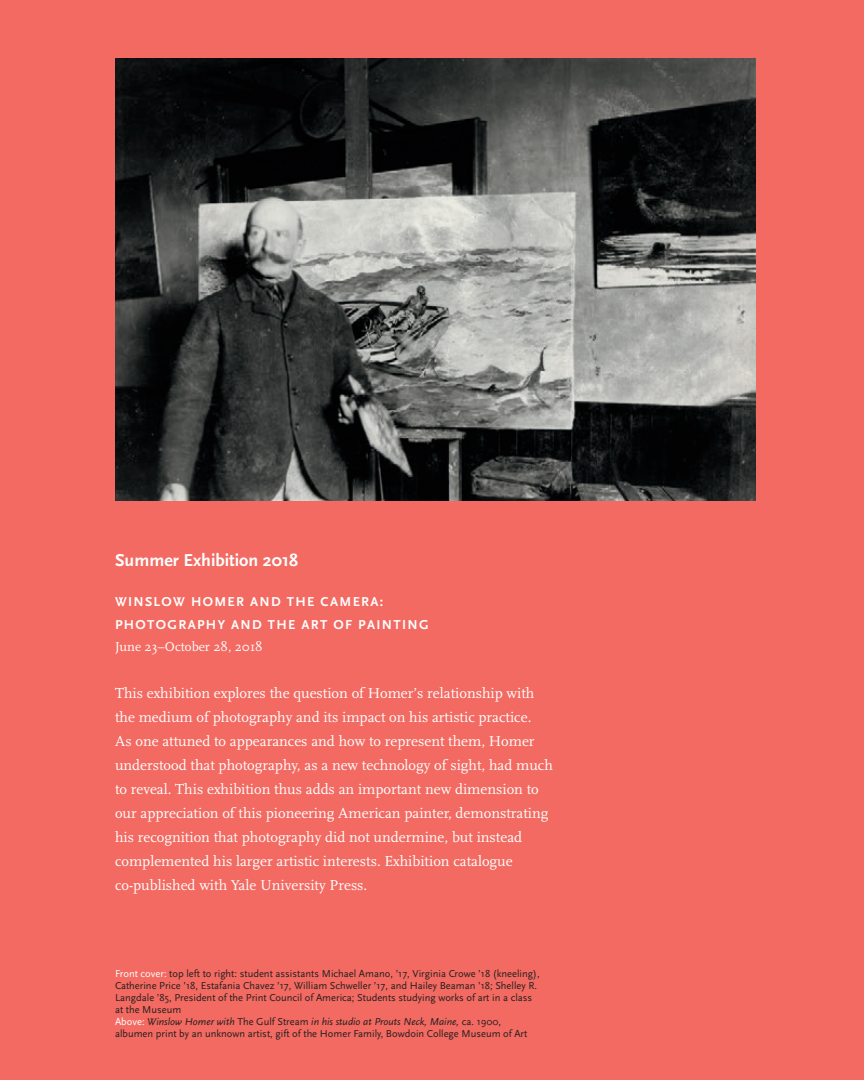
<style>
.page{position:relative;width:864px;height:1080px;background:#f26a61}
.page>*{position:absolute;margin:0;border:0;box-sizing:border-box;transform-origin:0 0}
.t1{font:700 18px "Scala Sans";color:#fff}
.t2{font:15px/24px "Scala";color:#fff}
.t3{font:700 13.5px/22.5px "Scala Sans";letter-spacing:.1em;color:#fff}
.t4{font:13.5px "Scala";color:#fff}
.t5{font:10.5px/12px "Scala Sans";color:#231f20}
.s1{color:#fff}
.s2{font-style:italic}
</style>
<div class="page">
<img style="left:115px;top:58px;width:641px;height:443px">
<p class="t1" style="left:115px;top:550px;width:185px">Summer Exhibition 2018</p>
<p class="t3" style="left:115px;top:591px;width:315px">WINSLOW HOMER AND THE CAMERA:<br>PHOTOGRAPHY AND THE ART OF PAINTING</p>
<p class="t4" style="left:115px;top:639px;width:149px">June 23–October 28, 2018</p>
<p class="t2" style="left:115px;top:681px;width:439px">This exhibition explores the question of Homer’s relationship with the medium of photography and its impact on his artistic practice.<br>As one attuned to appearances and how to represent them, Homer understood that photography, as a new technology of sight, had much to reveal. This exhibition thus adds an important new dimension to our appreciation of this pioneering American painter, demonstrating his recognition that photography did not undermine, but instead complemented his larger artistic interests. Exhibition catalogue co-published with Yale University Press.</p>
<p class="t5" style="left:115px;top:967px;width:426px"><span class="s1">Front cover:</span> top left to right: student assistants Michael Amano, ’17, Virginia Crowe ’18 (kneeling), Catherine Price ’18, Estafania Chavez ’17, William Schweller ’17, and Hailey Beaman ’18; Shelley R.<br>Langdale ’85, President of the Print Council of America; Students studying works of art in a class at the Museum<br><span class="s1">Above:</span> <span class="s2">Winslow Homer with</span> The Gulf Stream <span class="s2">in his studio at Prouts Neck, Maine,</span> ca. 1900, albumen print by an unknown artist, gift of the Homer Family, Bowdoin College Museum of Art</p>
</div>
